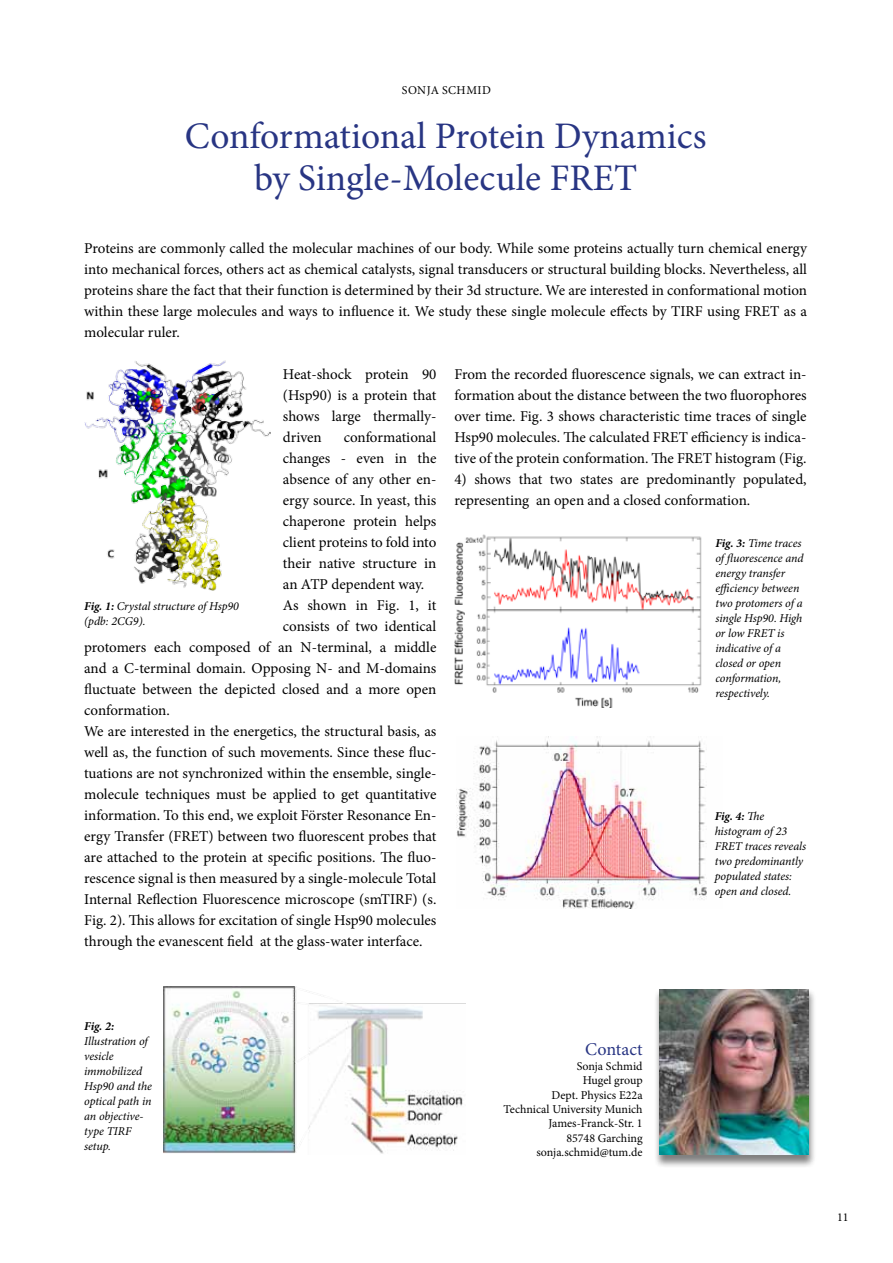
<style>
.page{position:relative;width:893px;height:1263px;background:#fff}
.page>*{position:absolute;margin:0;border:0;box-sizing:border-box;transform-origin:0 0}
.t1{font:37.5px/42px "Minion Pro";color:#283583;text-align:center}
.t2{font:18px "Minion Pro";letter-spacing:.005em;color:#283583}
.t3{font:15px/21px "Minion Pro";color:#000;text-align:justify}
.t4{font:italic 12px/15px "Minion Pro";letter-spacing:-.01em;color:#000}
.t5{font:12px/14.4px "Minion Pro";color:#000;text-align:right}
.t6{font:italic 700 12px "Minion Pro";color:#000}
.s1{font-weight:700}
</style>
<div class="page">
<img style="left:84px;top:360px;width:186px;height:231px">
<img style="left:164px;top:986px;width:301px;height:168px">
<div style="left:653px;top:988px;width:163px;height:180px;background:#000;opacity:.5"></div>
<img style="left:660px;top:989px;width:149px;height:166px">
<img style="left:454px;top:534px;width:248px;height:173px">
<img style="left:456px;top:736px;width:251px;height:172px">
<p class="t5" style="left:402px;top:83px;width:15px">Sonja</p>
<p class="t5" style="left:442px;top:83px;width:9px">schmid</p>
<h1 class="t1" style="left:185px;top:115px;width:523px">Conformational Protein Dynamics by Single-Molecule FRET</h1>
<p class="t3" style="left:84px;top:238px;width:725px">Proteins are commonly called the molecular machines of our body. While some proteins actually turn chemical energy into mechanical forces, others act as chemical catalysts, signal transducers or structural building blocks. Nevertheless, all proteins share the fact that their function is determined by their 3d structure. We are interested in conformational motion within these large molecules and ways to influence it. We study these single molecule effects by TIRF using FRET as a molecular ruler.</p>
<p class="t3" style="left:283px;top:364px;width:155px">Heat-shock protein 90 (Hsp90) is a protein that shows large thermally&shy;driven</p>
<p class="t3" style="left:344px;top:427px;width:94px">conformational</p>
<p class="t3" style="left:283px;top:448px;width:155px">changes - even in the</p>
<p class="t3" style="left:283px;top:469px;width:155px">absence of any other en-</p>
<p class="t3" style="left:283px;top:490px;width:155px">ergy source. In yeast, this</p>
<p class="t3" style="left:283px;top:511px;width:155px">chaperone protein helps</p>
<p class="t3" style="left:283px;top:532px;width:155px">client proteins to fold into</p>
<p class="t3" style="left:283px;top:553px;width:155px">their native structure in</p>
<p class="t3" style="left:283px;top:574px;width:143px">an ATP dependent way.</p>
<p class="t3" style="left:283px;top:595px;width:155px">As shown in Fig. 1, it</p>
<p class="t3" style="left:283px;top:616px;width:155px">consists of two identical</p>
<p class="t3" style="left:84px;top:637px;width:354px">protomers each composed of an N-terminal, a middle</p>
<p class="t3" style="left:84px;top:658px;width:354px">and a C-terminal domain. Opposing N- and M-domains</p>
<p class="t3" style="left:84px;top:679px;width:354px">fluctuate between the depicted closed and a more open</p>
<p class="t3" style="left:84px;top:700px;width:87px">conformation.</p>
<p class="t3" style="left:84px;top:721px;width:354px">We are interested in the energetics, the structural basis, as</p>
<p class="t3" style="left:84px;top:742px;width:354px">well as, the function of such movements. Since these fluc-</p>
<p class="t3" style="left:84px;top:763px;width:354px">tuations are not synchronized within the ensemble, single-</p>
<p class="t3" style="left:84px;top:784px;width:354px">molecule techniques must be applied to get quantitative</p>
<p class="t3" style="left:84px;top:805px;width:354px">information. To this end, we exploit Förster Resonance En-</p>
<p class="t3" style="left:84px;top:826px;width:354px">ergy Transfer (FRET) between two fluorescent probes that</p>
<p class="t3" style="left:84px;top:847px;width:354px">are attached to the protein at specific positions. The fluo-</p>
<p class="t3" style="left:84px;top:868px;width:354px">rescence signal is then measured by a single-molecule Total</p>
<p class="t3" style="left:84px;top:889px;width:354px">Internal Reflection Fluorescence microscope (smTIRF) (s.</p>
<p class="t3" style="left:84px;top:910px;width:354px">Fig. 2). This allows for excitation of single Hsp90 molecules</p>
<p class="t3" style="left:84px;top:931px;width:340px">through the evanescent field at the glass-water interface.</p>
<p class="t4" style="left:84px;top:599px;width:156px"><span class="s1">Fig. 1:</span> Crystal structure of Hsp90 (pdb: 2CG9).</p>
<p class="t3" style="left:454px;top:364px;width:354px">From the recorded fluorescence signals, we can extract in&shy;formation about the distance between the two fluorophores over time. Fig. 3 shows characteristic time traces of single Hsp90 molecules. The calculated FRET efficiency is indica&shy;tive of the protein conformation. The FRET histogram (Fig.</p>
<p class="t3" style="left:454px;top:469px;width:354px">4) shows that two states are predominantly populated, representing an open and a closed conformation.</p>
<p class="t4" style="left:715px;top:536px;width:90px"><span class="s1">Fig. 3:</span> Time traces of fluorescence and energy transfer efficiency between two protomers of a single Hsp90. High or low FRET is indicative of a closed or open conformation, respectively.</p>
<p class="t4" style="left:715px;top:809px;width:93px"><span class="s1">Fig. 4:</span> The histogram of 23<br>FRET traces reveals two predominantly populated states: open and closed.</p>
<p class="t6" style="left:84px;top:1018px;width:31px">Fig. 2:</p>
<p class="t4" style="left:84px;top:1034px;width:69px">Illustration of vesicle immobilized<br>Hsp90 and the optical path in an objective&shy;type TIRF setup.</p>
<p class="t2" style="left:585px;top:1037px;width:59px">Contact</p>
<p class="t5" style="left:504px;top:1059px;width:140px">Sonja Schmid<br>Hugel group<br>Dept. Physics E22a<br>Technical University Munich<br>James-Franck-Str. 1<br>85748 Garching sonja.schmid@tum.de</p>
<p class="t5" style="left:837px;top:1210px;width:13px">11</p>
</div>
